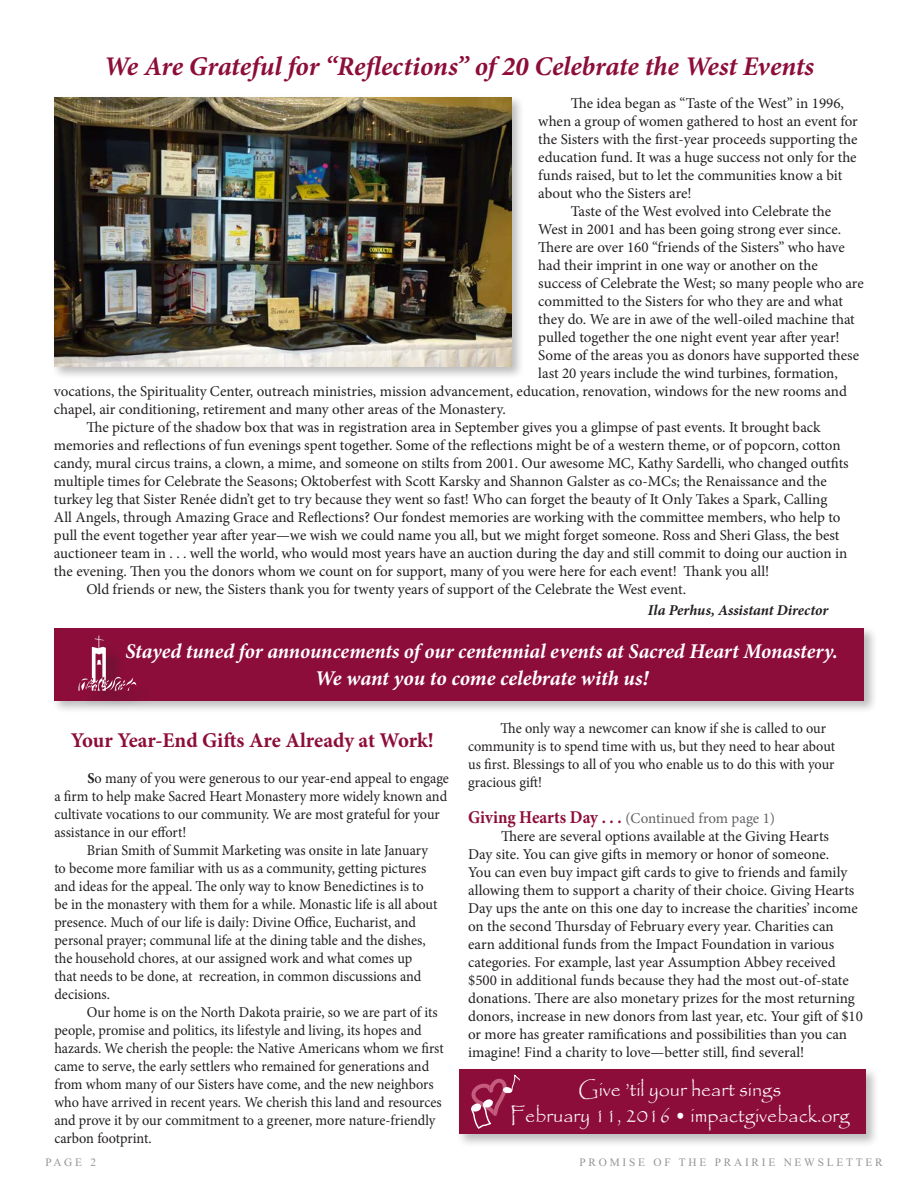
<style>
.page{position:relative;width:918px;height:1188px;background:#fff}
.page>*{position:absolute;margin:0;border:0;box-sizing:border-box;transform-origin:0 0}
.t1{font:italic 700 27px "Minion Pro";letter-spacing:-.005em;color:#8d0d3a}
.t2{font:italic 700 21px/27px "Minion Pro";letter-spacing:-.005em;color:#fff;text-align:center}
.t3{font:21px/25.5px "Papyrus";color:#fff;text-align:center;scale:.94 1}
.t4{font:700 21px "Minion Pro";color:#8d0d3a}
.t5{font:15px "Minion Pro";letter-spacing:-.005em;color:#231f20}
.t6{font:15px/18px "Minion Pro";letter-spacing:-.005em;color:#231f20;scale:.95 1}
.t7{font:15px "Minion Pro";letter-spacing:-.005em;color:#636366}
.t8{font:italic 700 15px "Minion Pro";letter-spacing:-.005em;color:#231f20}
.t9{font:11.25px "Times New Roman";letter-spacing:.245em;color:#939598}
.s1{font-weight:700}
.s2{font-weight:700;font-size:18px;color:#8d0d3a}
</style>
<div class="page">
<div style="left:51px;top:94px;width:474px;height:286px;background:#231f20;opacity:.3"></div>
<img style="left:54px;top:97px;width:457px;height:269px">
<div style="left:52px;top:625px;width:826px;height:90px;background:#231f20;opacity:.3"></div>
<div style="left:54px;top:628px;width:810px;height:73px;background:#8d0d3a"></div>
<div style="left:456px;top:1066px;width:423px;height:82px;background:#231f20;opacity:.3"></div>
<div style="left:459px;top:1069px;width:407px;height:65px;background:#8d0d3a"></div>
<svg style="left:471px;top:1074px;width:49px;height:55px"></svg>
<div style="left:81px;top:640px;width:73px;height:69px;background:#231f20;opacity:.4"></div>
<img style="left:78px;top:635px;width:60px;height:59px">
<h1 class="t1" style="left:104px;top:47px;width:712px">We Are Grateful for “Reflections” of 20 Celebrate the West Events</h1>
<p class="t5" style="left:571px;top:93px;width:275px">The idea began as “Taste of the West” in 1996,</p>
<p class="t5" style="left:538px;top:111px;width:321px">when a group of women gathered to host an event for</p>
<p class="t5" style="left:538px;top:129px;width:321px">the Sisters with the first-year proceeds supporting the</p>
<p class="t5" style="left:538px;top:147px;width:320px">education fund. It was a huge success not only for the</p>
<p class="t5" style="left:538px;top:165px;width:306px">funds raised, but to let the communities know a bit</p>
<p class="t5" style="left:538px;top:183px;width:155px">about who the Sisters are!</p>
<p class="t5" style="left:571px;top:201px;width:262px">Taste of the West evolved into Celebrate the</p>
<p class="t5" style="left:538px;top:219px;width:304px">West in 2001 and has been going strong ever since.</p>
<p class="t5" style="left:538px;top:237px;width:308px">There are over 160 “friends of the Sisters” who have</p>
<p class="t5" style="left:538px;top:255px;width:281px">had their imprint in one way or another on the</p>
<p class="t5" style="left:538px;top:273px;width:327px">success of Celebrate the West; so many people who are</p>
<p class="t5" style="left:538px;top:291px;width:306px">committed to the Sisters for who they are and what</p>
<p class="t5" style="left:538px;top:309px;width:318px">they do. We are in awe of the well-oiled machine that</p>
<p class="t5" style="left:538px;top:327px;width:303px">pulled together the one night event year after year!</p>
<p class="t5" style="left:538px;top:345px;width:322px">Some of the areas you as donors have supported these</p>
<p class="t5" style="left:538px;top:363px;width:301px">last 20 years include the wind turbines, formation,</p>
<p class="t5" style="left:54px;top:381px;width:795px">vocations, the Spirituality Center, outreach ministries, mission advancement, education, renovation, windows for the new rooms and</p>
<p class="t5" style="left:54px;top:399px;width:453px">chapel, air conditioning, retirement and many other areas of the Monastery.</p>
<p class="t5" style="left:86px;top:417px;width:736px">The picture of the shadow box that was in registration area in September gives you a glimpse of past events. It brought back</p>
<p class="t5" style="left:54px;top:435px;width:788px">memories and reflections of fun evenings spent together. Some of the reflections might be of a western theme, or of popcorn, cotton</p>
<p class="t5" style="left:54px;top:453px;width:796px">candy, mural circus trains, a clown, a mime, and someone on stilts from 2001. Our awesome MC, Kathy Sardelli, who changed outfits</p>
<p class="t5" style="left:54px;top:471px;width:774px">multiple times for Celebrate the Seasons; Oktoberfest with Scott Karsky and Shannon Galster as co-MCs; the Renaissance and the</p>
<p class="t5" style="left:54px;top:489px;width:775px">turkey leg that Sister Renée didn’t get to try because they went so fast! Who can forget the beauty of It Only Takes a Spark, Calling</p>
<p class="t5" style="left:54px;top:507px;width:788px">All Angels, through Amazing Grace and Reflections? Our fondest memories are working with the committee members, who help to</p>
<p class="t5" style="left:54px;top:525px;width:787px">pull the event together year after year—we wish we could name you all, but we might forget someone. Ross and Sheri Glass, the best</p>
<p class="t5" style="left:54px;top:543px;width:795px">auctioneer team in . . . well the world, who would most years have an auction during the day and still commit to doing our auction in</p>
<p class="t5" style="left:54px;top:561px;width:717px">the evening. Then you the donors whom we count on for support, many of you were here for each event! Thank you all!</p>
<p class="t5" style="left:86px;top:579px;width:601px">Old friends or new, the Sisters thank you for twenty years of support of the Celebrate the West event.</p>
<p class="t8" style="left:648px;top:600px;width:182px">Ila Perhus, Assistant Director</p>
<h2 class="t2" style="left:125px;top:637px;width:714px">Stayed tuned for announcements of our centennial events at Sacred Heart Monastery.<br>We want you to come celebrate with us!</h2>
<h2 class="t4" style="left:71px;top:725px;width:364px">Your Year-End Gifts Are Already at Work!</h2>
<p class="t6" style="left:54px;top:769px;width:417px;text-indent:33px"><span class="s1">S</span>o many of you were generous to our year-end appeal to engage a firm to help make Sacred Heart Monastery more widely known and cultivate vocations to our community. We are most grateful for your assistance in our effort!</p>
<p class="t6" style="left:54px;top:841px;width:405px;text-indent:32px">Brian Smith of Summit Marketing was onsite in late January to become more familiar with us as a community, getting pictures and ideas for the appeal. The only way to know Benedictines is to be in the monastery with them for a while. Monastic life is all about presence. Much of our life is daily: Divine Office, Eucharist, and personal prayer; communal life at the dining table and the dishes, the household chores, at our assigned work and what comes up that needs to be done, at recreation, in common discussions and decisions.</p>
<p class="t6" style="left:54px;top:1003px;width:411px;text-indent:32px">Our home is on the North Dakota prairie, so we are part of its people, promise and politics, its lifestyle and living, its hopes and hazards. We cherish the people: the Native Americans whom we first came to serve, the early settlers who remained for generations and from whom many of our Sisters have come, and the new neighbors who have arrived in recent years. We cherish this land and resources and prove it by our commitment to a greener, more nature-friendly carbon footprint.</p>
<p class="t6" style="left:468px;top:720px;width:388px;text-indent:32px">The only way a newcomer can know if she is called to our community is to spend time with us, but they need to hear about us first. Blessings to all of you who enable us to do this with your gracious gift!</p>
<p class="t7" style="left:468px;top:809px;width:308px"><span class="s2">Giving Hearts Day . . .</span> (Continued from page 1)</p>
<p class="t5" style="left:501px;top:827px;width:329px">There are several options available at the Giving Hearts</p>
<p class="t5" style="left:468px;top:845px;width:363px">Day site. You can give gifts in memory or honor of someone.</p>
<p class="t5" style="left:468px;top:863px;width:381px">You can even buy impact gift cards to give to friends and family</p>
<p class="t5" style="left:468px;top:881px;width:388px">allowing them to support a charity of their choice. Giving Hearts</p>
<p class="t5" style="left:468px;top:899px;width:391px">Day ups the ante on this one day to increase the charities’ income</p>
<p class="t5" style="left:468px;top:917px;width:367px">on the second Thursday of February every year. Charities can</p>
<p class="t5" style="left:468px;top:935px;width:368px">earn additional funds from the Impact Foundation in various</p>
<p class="t5" style="left:468px;top:953px;width:369px">categories. For example, last year Assumption Abbey received</p>
<p class="t5" style="left:468px;top:971px;width:382px">$500 in additional funds because they had the most out-of-state</p>
<p class="t5" style="left:468px;top:989px;width:388px">donations. There are also monetary prizes for the most returning</p>
<p class="t5" style="left:468px;top:1007px;width:396px">donors, increase in new donors from last year, etc. Your gift of $10</p>
<p class="t5" style="left:468px;top:1025px;width:380px">or more has greater ramifications and possibilities than you can</p>
<p class="t5" style="left:468px;top:1043px;width:338px">imagine! Find a charity to love—better still, find several!</p>
<h2 class="t3" style="left:510px;top:1076px;width:362px">Give ’til your heart sings<br>February 11, 2016 • impactgiveback.org</h2>
<p class="t9" style="left:45px;top:1159px;width:52px">PAGE 2</p>
<p class="t9" style="left:580px;top:1159px;width:305px">PROMISE OF THE PRAIRIE NEWSLETTER</p>
</div>
